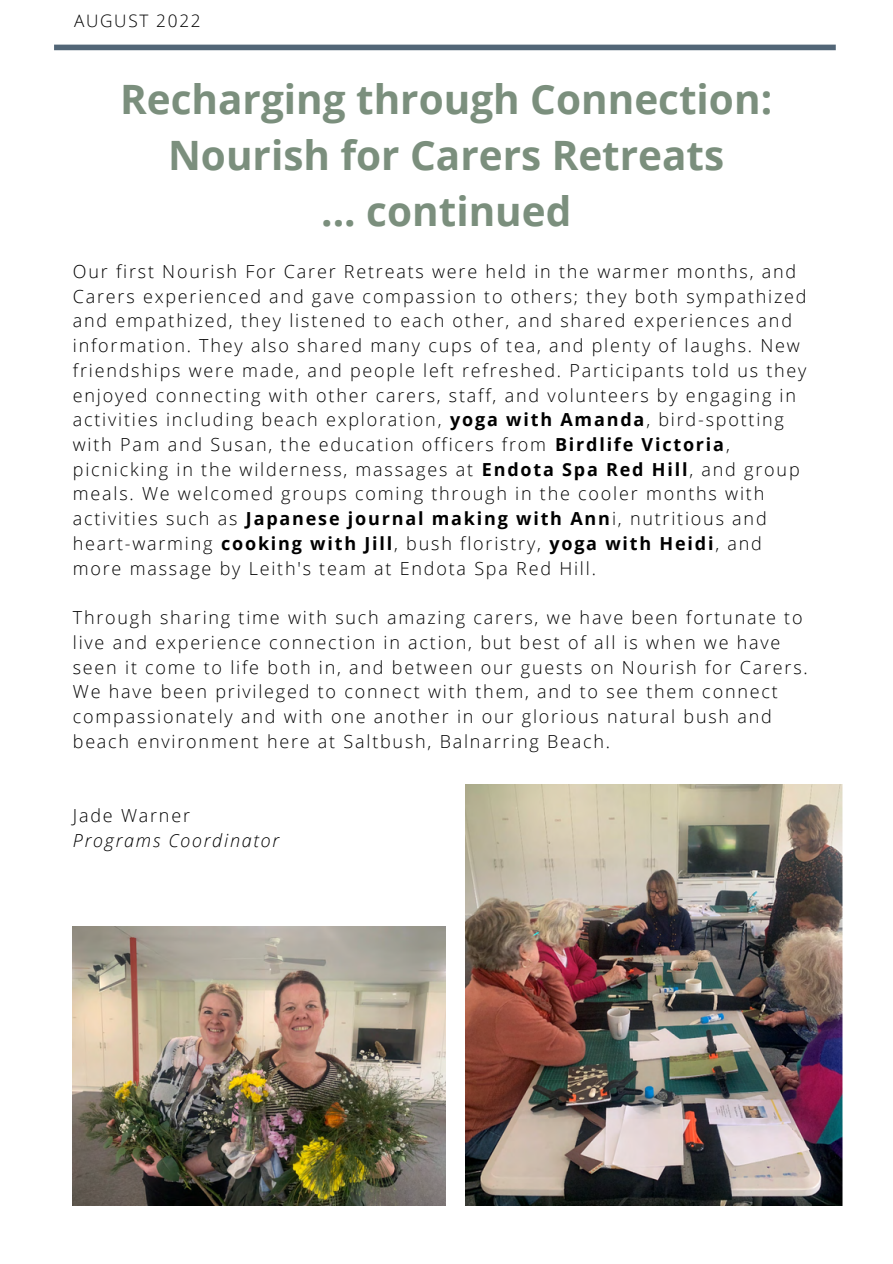
<style>
.page{position:relative;width:893px;height:1264px;background:#fff}
.page>*{position:absolute;margin:0;border:0;box-sizing:border-box;transform-origin:0 0}
.t1{font:700 40.5px/56.2px "Open Sans";color:#7b8f7d;text-align:center}
.t2{font:300 18px/24.8px "Open Sans";letter-spacing:.1em;color:#000}
.t3{font:italic 300 18px "Open Sans";letter-spacing:.1em;color:#000}
.t4{font:300 17.25px "Open Sans";letter-spacing:.1em;color:#000}
.s1{font-weight:700}
</style>
<div class="page">
<div style="left:54px;top:45px;width:781px;height:5px;background:#526677"></div>
<img style="left:73px;top:926px;width:372px;height:279px">
<img style="left:465px;top:784px;width:377px;height:421px">
<p class="t4" style="left:74px;top:9px;width:128px">AUGUST 2022</p>
<h1 class="t1" style="left:120px;top:70px;width:653px">Recharging through Connection:<br>Nourish for Carers Retreats<br>... continued</h1>
<p class="t2" style="left:73px;top:258px;width:735px">Our first Nourish For Carer Retreats were held in the warmer months, and Carers experienced and gave compassion to others; they both sympathized and empathized, they listened to each other, and shared experiences and information. They also shared many cups of tea, and plenty of laughs. New friendships were made, and people left refreshed. Participants told us they enjoyed connecting with other carers, staff, and volunteers by engaging in activities including beach exploration, <span class="s1">yoga with Amanda</span>, bird-spotting with Pam and Susan, the education officers from <span class="s1">Birdlife Victoria</span>, picnicking in the wilderness, massages at <span class="s1">Endota Spa Red Hill</span>, and group meals. We welcomed groups coming through in the cooler months with activities such as <span class="s1">Japanese journal making with Ann</span>i, nutritious and heart-warming <span class="s1">cooking with Jill</span>, bush floristry, <span class="s1">yoga with Heidi</span>, and more massage by Leith's team at Endota Spa Red Hill.</p>
<p class="t2" style="left:73px;top:605px;width:736px">Through sharing time with such amazing carers, we have been fortunate to live and experience connection in action, but best of all is when we have seen it come to life both in, and between our guests on Nourish for Carers.<br>We have been privileged to connect with them, and to see them connect compassionately and with one another in our glorious natural bush and beach environment here at Saltbush, Balnarring Beach.</p>
<p class="t2" style="left:73px;top:802px;width:119px">Jade Warner</p>
<p class="t3" style="left:73px;top:827px;width:208px">Programs Coordinator</p>
</div>
